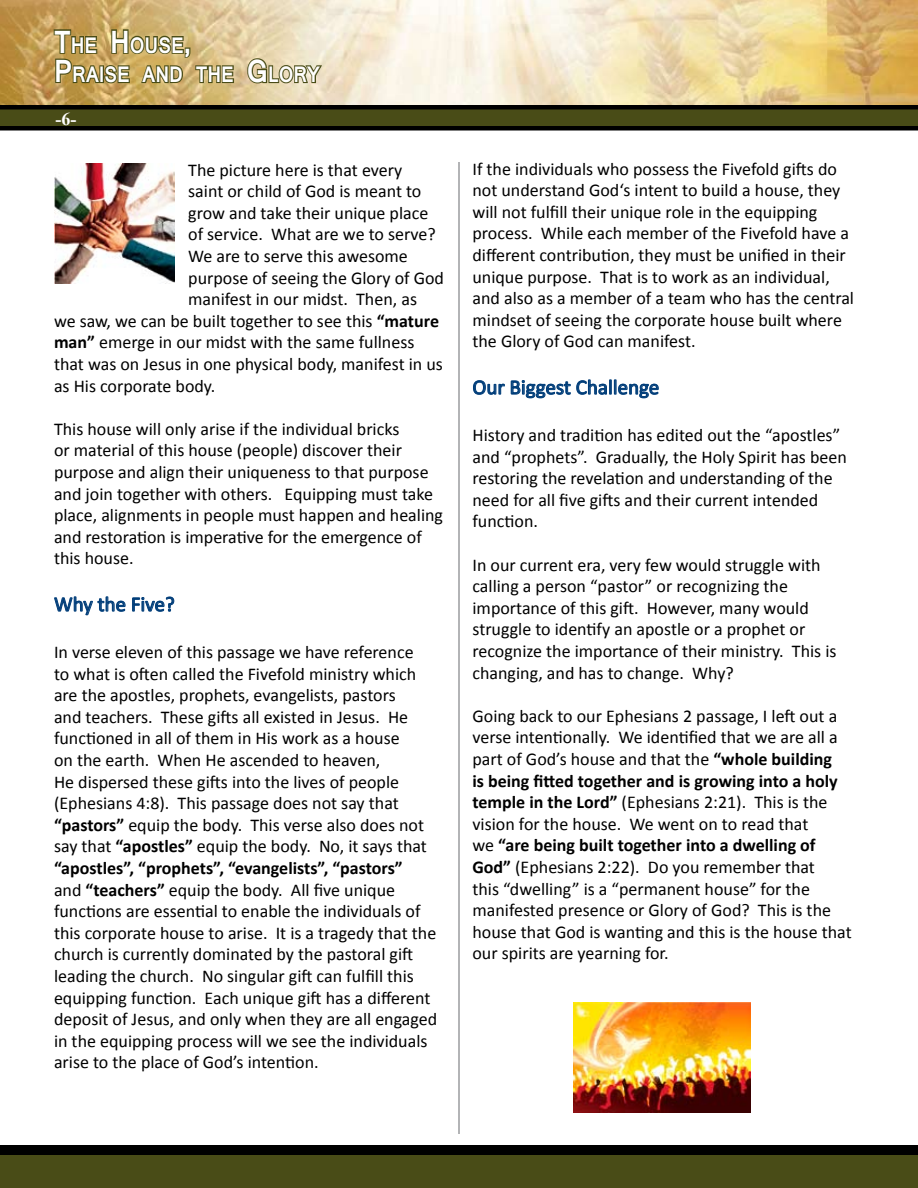
<style>
.page{position:relative;width:918px;height:1188px;background:#fff}
.page>*{position:absolute;margin:0;border:0;box-sizing:border-box;transform-origin:0 0}
.t1{font:700 21.15px/29.2px "Mangal";color:#fff;scale:.85 1}
.t2{font:21px "Calibri";color:#003d79}
.t3{font:18px/21.6px "Calibri";color:#000}
.t4{font:700 18px "Times New Roman";color:#fff}
.s1{font-size:30.15px}
.s2{font-weight:700}
</style>
<div class="page">
<svg style="left:54px;top:596px;width:72px;height:20px"></svg>
<svg style="left:132px;top:596px;width:43px;height:16px"></svg>
<svg style="left:473px;top:380px;width:32px;height:15px"></svg>
<svg style="left:511px;top:379px;width:148px;height:20px"></svg>
<div style="left:0;top:1152px;width:918px;height:36px;background:#494c17"></div>
<img style="left:574px;top:1002px;width:176px;height:110px">
<img style="left:54px;top:164px;width:120px;height:119px">
<div style="left:0;top:1145px;width:918px;height:10px;background:#000"></div>
<hr style="left:458px;top:162px;width:2px;height:972px;background:#9b9c9f">
<img style="left:0;top:0;width:918px;height:105px">
<svg style="left:0;top:105px;width:918px;height:25px;background:#30320f"></svg>
<svg style="left:53px;top:28px;width:182px;height:57px;background:#a59153"></svg>
<svg style="left:246px;top:57px;width:78px;height:28px;background:#aca47c"></svg>
<p class="t1" style="left:54px;top:30px;width:315px"><span class="s1">T</span>HE <span class="s1">H</span>OUSE<span class="s1">,<br>P</span>RAISE AND THE <span class="s1">G</span>LORY</p>
<p class="t4" style="left:56px;top:106px;width:22px">-6-</p>
<p class="t3" style="left:188px;top:159px;width:216px">The picture here is that every</p>
<p class="t3" style="left:188px;top:180px;width:235px">saint or child of God is meant to</p>
<p class="t3" style="left:188px;top:202px;width:242px">grow and take their unique place</p>
<p class="t3" style="left:188px;top:224px;width:249px">of service. What are we to serve?</p>
<p class="t3" style="left:188px;top:245px;width:221px">We are to serve this awesome</p>
<p class="t3" style="left:188px;top:267px;width:257px">purpose of seeing the Glory of God</p>
<p class="t3" style="left:188px;top:288px;width:230px">manifest in our midst. Then, as</p>
<p class="t3" style="left:54px;top:310px;width:387px">we saw, we can be built together to see this <span class="s2">“mature</span></p>
<p class="t3" style="left:54px;top:332px;width:362px"><span class="s2">man”</span> emerge in our midst with the same fullness</p>
<p class="t3" style="left:54px;top:353px;width:390px">that was on Jesus in one physical body, manifest in us</p>
<p class="t3" style="left:54px;top:375px;width:163px">as His corporate body.</p>
<p class="t3" style="left:54px;top:418px;width:391px">This house will only arise if the individual bricks<br>or material of this house (people) discover their purpose and align their uniqueness to that purpose and join together with others. Equipping must take place, alignments in people must happen and healing and restoration is imperative for the emergence of this house.</p>
<p class="t2" style="left:54px;top:591px;width:122px">Why the Five?</p>
<p class="t3" style="left:54px;top:641px;width:385px">In verse eleven of this passage we have reference<br>to what is often called the Fivefold ministry which are the apostles, prophets, evangelists, pastors<br>and teachers. These gifts all existed in Jesus. He functioned in all of them in His work as a house<br>on the earth. When He ascended to heaven,<br>He dispersed these gifts into the lives of people (Ephesians 4:8). This passage does not say that <span class="s2">“pastors”</span> equip the body. This verse also does not say that <span class="s2">“apostles”</span> equip the body. No, it says that <span class="s2">“apostles”, “prophets”, “evangelists”, “pastors”<br></span>and <span class="s2">“teachers”</span> equip the body. All five unique functions are essential to enable the individuals of this corporate house to arise. It is a tragedy that the church is currently dominated by the pastoral gift leading the church. No singular gift can fulfill this equipping function. Each unique gift has a different deposit of Jesus, and only when they are all engaged in the equipping process will we see the individuals arise to the place of God’s intention.</p>
<p class="t3" style="left:472px;top:158px;width:383px">If the individuals who possess the Fivefold gifts do not understand God‘s intent to build a house, they will not fulfill their unique role in the equipping process. While each member of the Fivefold have a different contribution, they must be unified in their unique purpose. That is to work as an individual, and also as a member of a team who has the central mindset of seeing the corporate house built where the Glory of God can manifest.</p>
<p class="t2" style="left:472px;top:374px;width:188px">Our Biggest Challenge</p>
<p class="t3" style="left:472px;top:424px;width:376px">History and tradition has edited out the “apostles” and “prophets”. Gradually, the Holy Spirit has been restoring the revelation and understanding of the need for all five gifts and their current intended function.</p>
<p class="t3" style="left:472px;top:554px;width:366px">In our current era, very few would struggle with calling a person “pastor” or recognizing the importance of this gift. However, many would struggle to identify an apostle or a prophet or recognize the importance of their ministry. This is changing, and has to change. Why?</p>
<p class="t3" style="left:472px;top:705px;width:381px">Going back to our Ephesians 2 passage, I left out a verse intentionally. We identified that we are all a part of God’s house and that the <span class="s2">“whole building<br>is being fitted together and is growing into a holy temple in the Lord”</span> (Ephesians 2:21). This is the vision for the house. We went on to read that<br>we <span class="s2">“are being built together into a dwelling of God”</span> (Ephesians 2:22). Do you remember that<br>this “dwelling” is a “permanent house” for the manifested presence or Glory of God? This is the house that God is wanting and this is the house that our spirits are yearning for.</p>
</div>
